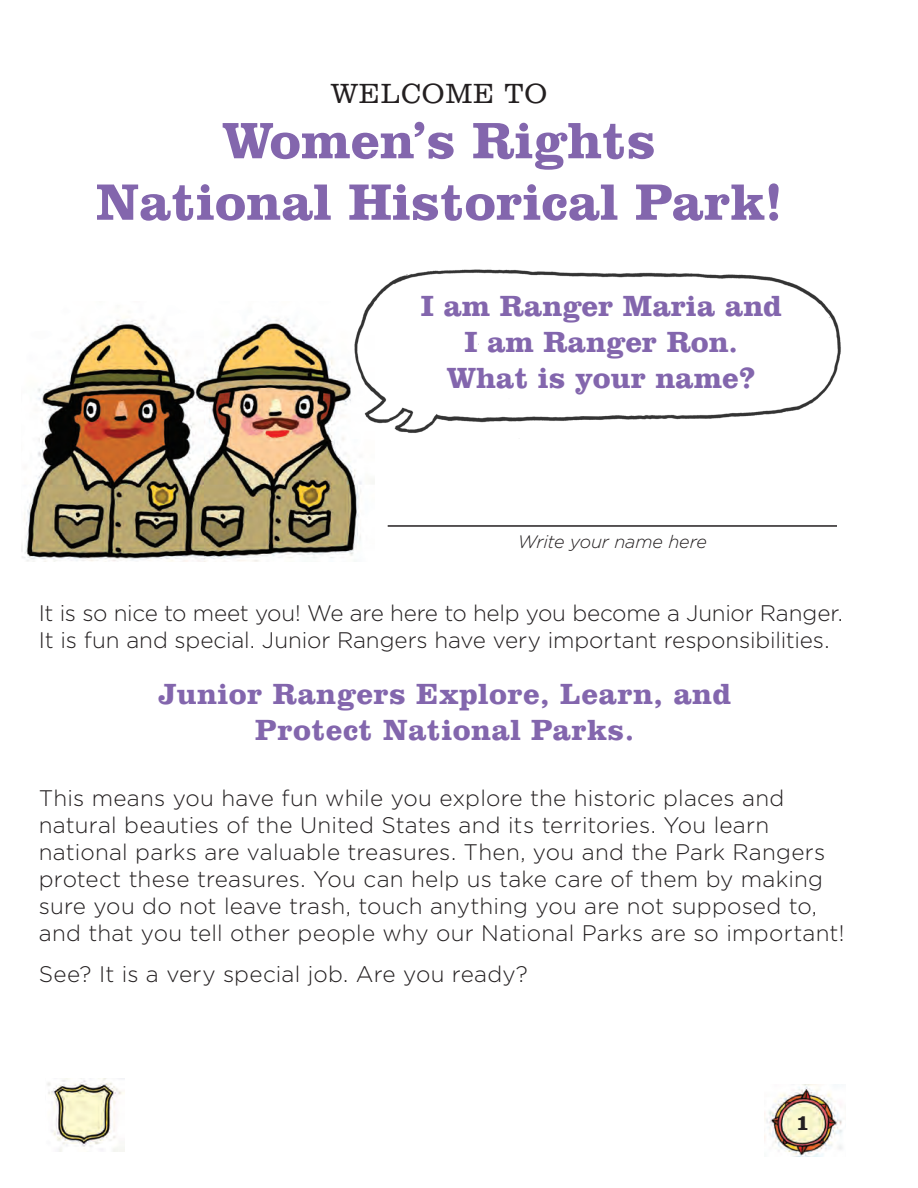
<style>
.page{position:relative;width:918px;height:1188px;background:#fff}
.page>*{position:absolute;margin:0;border:0;box-sizing:border-box;transform-origin:0 0}
.t1{font:700 52.5px "Clarendon BT";color:#8366ad}
.Sub_Head{font:700 30px/36px "Clarendon BT";letter-spacing:.015em;color:#8366ad;text-align:center}
.t2{font:300 28.5px "Clarendon BT";letter-spacing:.025em;color:#231f20}
.main_copy{font:300 22.5px/27px "Gotham";letter-spacing:.005em;color:#231f20}
.main_copy-2{font:700 22.5px "Clarendon BT";color:#231f20}
.main_copy-3{font:italic 300 18px "Gotham";letter-spacing:-.01em;color:#231f20}
</style>
<div class="page">
<img style="left:765px;top:1084px;width:78px;height:73px">
<img style="left:47px;top:1079px;width:77px;height:72px">
<img style="left:21px;top:318px;width:353px;height:244px">
<hr style="left:388px;top:525px;width:449px;height:2px;background:#231f20">
<img style="left:352px;top:269px;width:489px;height:170px">
<p class="t2" style="left:331px;top:76px;width:218px">WELCOME TO</p>
<p class="t1" style="left:222px;top:108px;width:435px">Women’s Rights</p>
<p class="t1" style="left:96px;top:169px;width:687px">National Historical Park!</p>
<p class="Sub_Head" style="left:421px;top:287px;width:363px">I am Ranger Maria and<br>I am Ranger Ron.</p>
<p class="Sub_Head" style="left:447px;top:359px;width:311px">What is your name?</p>
<p class="main_copy-3" style="left:518px;top:530px;width:191px">Write your name here</p>
<p class="main_copy" style="left:39px;top:599px;width:806px">It is so nice to meet you! We are here to help you become a Junior Ranger.<br>It is fun and special. Junior Rangers have very important responsibilities.</p>
<p class="Sub_Head" style="left:158px;top:675px;width:575px">Junior Rangers Explore, Learn, and<br>Protect National Parks.</p>
<p class="main_copy" style="left:39px;top:784px;width:807px">This means you have fun while you explore the historic places and natural beauties of the United States and its territories. You learn national parks are valuable treasures. Then, you and the Park Rangers protect these treasures. You can help us take care of them by making sure you do not leave trash, touch anything you are not supposed to, and that you tell other people why our National Parks are so important!</p>
<p class="main_copy" style="left:39px;top:959px;width:490px">See? It is a very special job. Are you ready?</p>
<p class="main_copy-2" style="left:796px;top:1108px;width:16px">1</p>
</div>
